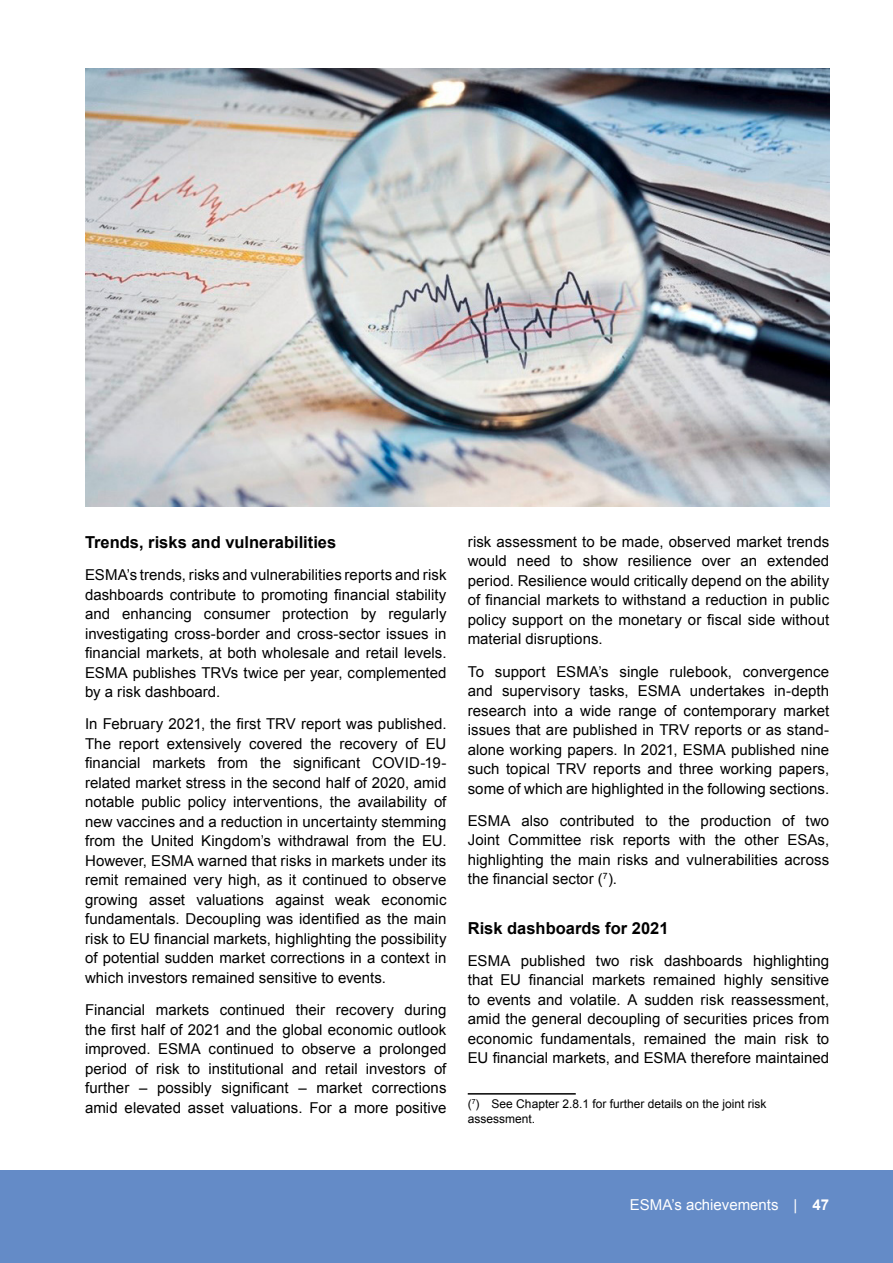
<style>
.page{position:relative;width:893px;height:1263px;background:#fff}
.page>*{position:absolute;margin:0;border:0;box-sizing:border-box;transform-origin:0 0}
.Heading_4{font:700 16.5px "Arial";color:#000}
.Main_text{font:15px/19.5px "Arial";letter-spacing:.005em;color:#000;text-align:justify}
.t1{font:15px "Arial";color:#fff}
.Footnote{font:12px/14.4px "Arial";color:#000}
.s1{font-family:"Arial MT2"}
.s2{font-weight:700}
</style>
<div class="page">
<div style="left:0;top:1170px;width:893px;height:93px;background:#648bc7"></div>
<hr style="left:468px;top:1093px;width:108px;height:1px;background:#000">
<img style="left:85px;top:68px;width:744px;height:438px">
<p class="Heading_4" style="left:85px;top:531px;width:253px">Trends, risks and vulnerabilities</p>
<p class="Main_text" style="left:85px;top:565px;width:363px">ESMA’s trends, risks and vulnerabilities reports and risk <span class="s1">dashboards contribute to promoting financial stability </span>and enhancing consumer protection by regularly investigating cross-border and cross-sector issues in <span class="s1">financial markets, at both wholesale and retail levels.<br></span>ESMA publishes TRVs twice per year, complemented by a risk dashboard.</p>
<p class="Main_text" style="left:85px;top:714px;width:363px"><span class="s1">In February 2021, the first TRV report was published.<br>The report extensively covered the recovery of EU financial markets from the significant COVID-19- </span>related market stress in the second half of 2020, amid notable public policy interventions, the availability of new vaccines and a reduction in uncertainty stemming <span class="s1">from the United Kingdom’s withdrawal from the EU.<br></span>However, ESMA warned that risks in markets under its remit remained very high, as it continued to observe growing asset valuations against weak economic <span class="s1">fundamentals. Decoupling was identified as the main risk to EU financial markets, highlighting the possibility </span>of potential sudden market corrections in a context in which investors remained sensitive to events.</p>
<p class="Main_text" style="left:85px;top:1000px;width:363px">Financial markets continued their recovery during <span class="s1">the first half of 2021 and the global economic outlook </span>improved. ESMA continued to observe a prolonged period of risk to institutional and retail investors of <span class="s1">further – possibly significant – market corrections </span>amid elevated asset valuations. For a more positive</p>
<p class="Main_text" style="left:468px;top:532px;width:363px">risk assessment to be made, observed market trends would need to show resilience over an extended period. Resilience would critically depend on the ability <span class="s1">of financial markets to withstand a reduction in public policy support on the monetary or fiscal side without </span>material disruptions.</p>
<p class="Main_text" style="left:468px;top:662px;width:363px">To support ESMA’s single rulebook, convergence and supervisory tasks, ESMA undertakes in-depth research into a wide range of contemporary market issues that are published in TRV reports or as stand&shy;alone working papers. In 2021, ESMA published nine such topical TRV reports and three working papers, some of which are highlighted in the following sections.</p>
<p class="Main_text" style="left:468px;top:811px;width:363px">ESMA also contributed to the production of two Joint Committee risk reports with the other ESAs, highlighting the main risks and vulnerabilities across <span class="s1">the financial sector (</span><sup>7</sup>).</p>
<p class="Heading_4" style="left:468px;top:917px;width:202px">Risk dashboards for 2021</p>
<p class="Main_text" style="left:468px;top:951px;width:363px">ESMA published two risk dashboards highlighting <span class="s1">that EU financial markets remained highly sensitive </span>to events and volatile. A sudden risk reassessment, amid the general decoupling of securities prices from economic fundamentals, remained the main risk to <span class="s1">EU financial markets, and ESMA therefore maintained</span></p>
<p class="Footnote" style="left:468px;top:1097px;width:300px">(<sup>7</sup>) See Chapter 2.8.1 for further details on the joint risk assessment.</p>
<p class="t1" style="left:630px;top:1195px;width:201px">ESMA’s achievements | <span class="s2">47</span></p>
</div>
